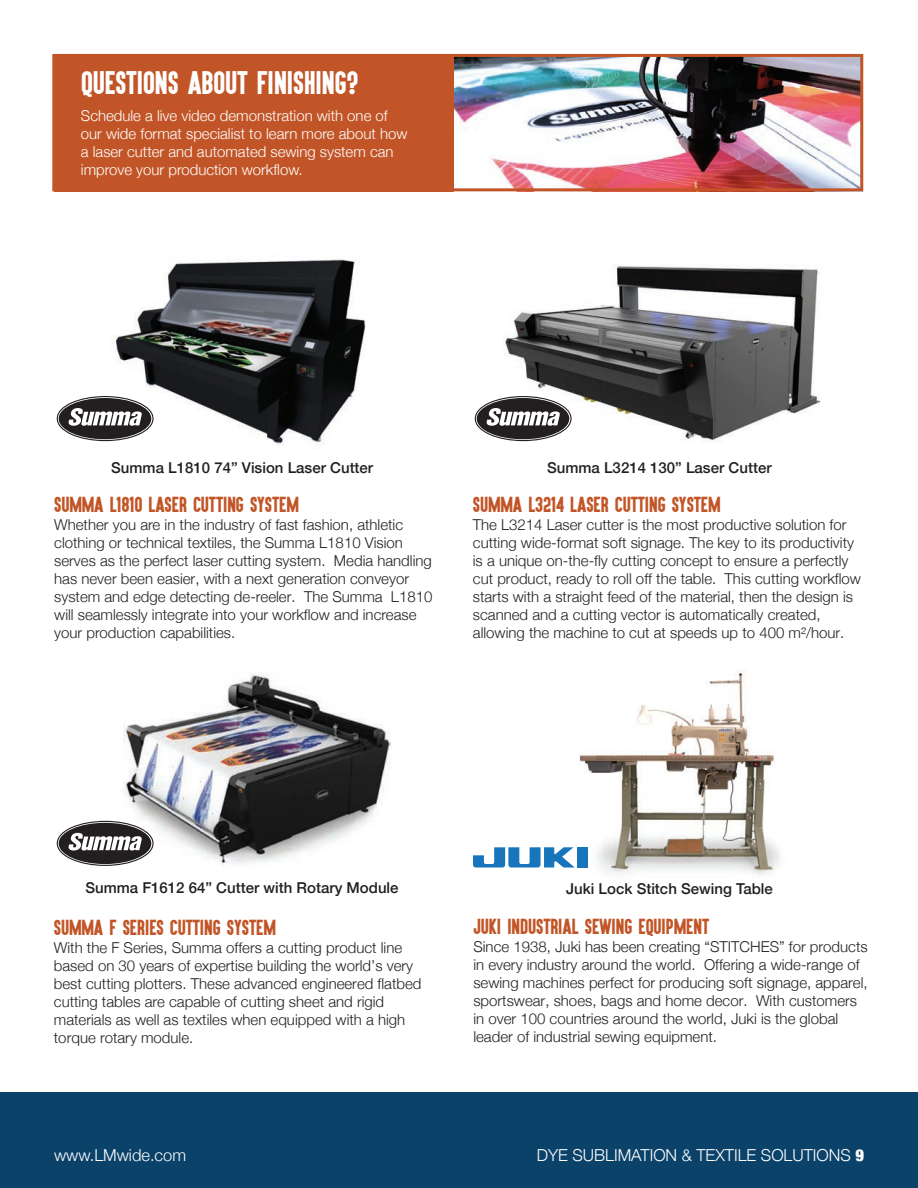
<style>
.page{position:relative;width:918px;height:1188px;background:#fff}
.page>*{position:absolute;margin:0;border:0;box-sizing:border-box;transform-origin:0 0}
.t1{font:27px "Aku&Kamu";color:#fff}
.t2{font:18px "Aku&Kamu";color:#c25527}
.t3{font:300 16.5px "Helvetica Neue";color:#fff}
.t4{font:300 15px/18px "Helvetica Neue";color:#231f20}
.t5{font:300 15px/18px "Helvetica Neue";color:#fff}
.t6{font:500 15px "Helvetica Neue";color:#231f20}
.s1{font-weight:900;font-stretch:condensed}
</style>
<div class="page">
<div style="left:0;top:1092px;width:918px;height:96px;background:#0a426a"></div>
<img style="left:579px;top:672px;width:201px;height:203px">
<div style="left:577px;top:847px;width:10px;height:21px;background:#1775bc"></div>
<svg style="left:473px;top:847px;width:102px;height:21px"></svg>
<img style="left:123px;top:674px;width:268px;height:191px">
<img style="left:111px;top:259px;width:255px;height:187px">
<img style="left:505px;top:265px;width:316px;height:176px">
<svg style="left:474px;top:395px;width:98px;height:47px"></svg>
<svg style="left:56px;top:395px;width:98px;height:47px"></svg>
<svg style="left:56px;top:820px;width:98px;height:46px"></svg>
<img style="left:52px;top:54px;width:811px;height:137px">
<h1 class="t1" style="left:81px;top:65px;width:279px">QUESTIONS ABOUT FINISHING?</h1>
<p class="t5" style="left:81px;top:106px;width:328px">Schedule a live video demonstration with one of our wide format specialist to learn more about how a laser cutter and automated sewing system can improve your production workflow.</p>
<p class="t6" style="left:111px;top:456px;width:264px">Summa L1810 74” Vision Laser Cutter</p>
<p class="t2" style="left:54px;top:493px;width:246px">SUMMA L1810 LASER CUTTING SYSTEM</p>
<p class="t4" style="left:54px;top:515px;width:380px">Whether you are in the industry of fast fashion, athletic clothing or technical textiles, the Summa L1810 Vision serves as the perfect laser cutting system. Media handling has never been easier, with a next generation conveyor system and edge detecting de-reeler. The Summa L1810 will seamlessly integrate into your workflow and increase your production capabilities.</p>
<p class="t6" style="left:547px;top:456px;width:226px">Summa L3214 130” Laser Cutter</p>
<p class="t2" style="left:473px;top:492px;width:249px">SUMMA L3214 LASER CUTTING SYSTEM</p>
<p class="t4" style="left:473px;top:514px;width:390px">The L3214 Laser cutter is the most productive solution for cutting wide-format soft signage. The key to its productivity is a unique on-the-fly cutting concept to ensure a perfectly cut product, ready to roll off the table. This cutting workflow starts with a straight feed of the material, then the design is scanned and a cutting vector is automatically created, allowing the machine to cut at speeds up to 400 m²/hour.</p>
<p class="t6" style="left:85px;top:875px;width:315px">Summa F1612 64” Cutter with Rotary Module</p>
<p class="t2" style="left:54px;top:915px;width:223px">SUMMA F SERIES CUTTING SYSTEM</p>
<p class="t4" style="left:54px;top:937px;width:369px">With the F Series, Summa offers a cutting product line based on 30 years of expertise building the world’s very best cutting plotters. These advanced engineered flatbed cutting tables are capable of cutting sheet and rigid materials as well as textiles when equipped with a high torque rotary module.</p>
<p class="t6" style="left:566px;top:877px;width:208px">Juki Lock Stitch Sewing Table</p>
<p class="t2" style="left:473px;top:915px;width:237px">JUKI INDUSTRIAL SEWING EQUIPMENT</p>
<p class="t4" style="left:473px;top:937px;width:396px">Since 1938, Juki has been creating “STITCHES” for products in every industry around the world. Offering a wide-range of sewing machines perfect for producing soft signage, apparel, sportswear, shoes, bags and home decor. With customers in over 100 countries around the world, Juki is the global leader of industrial sewing equipment.</p>
<p class="t3" style="left:54px;top:1142px;width:134px">www.LMwide.com</p>
<p class="t3" style="left:537px;top:1142px;width:329px">DYE SUBLIMATION &amp; TEXTILE SOLUTIONS <span class="s1">9</span></p>
</div>
